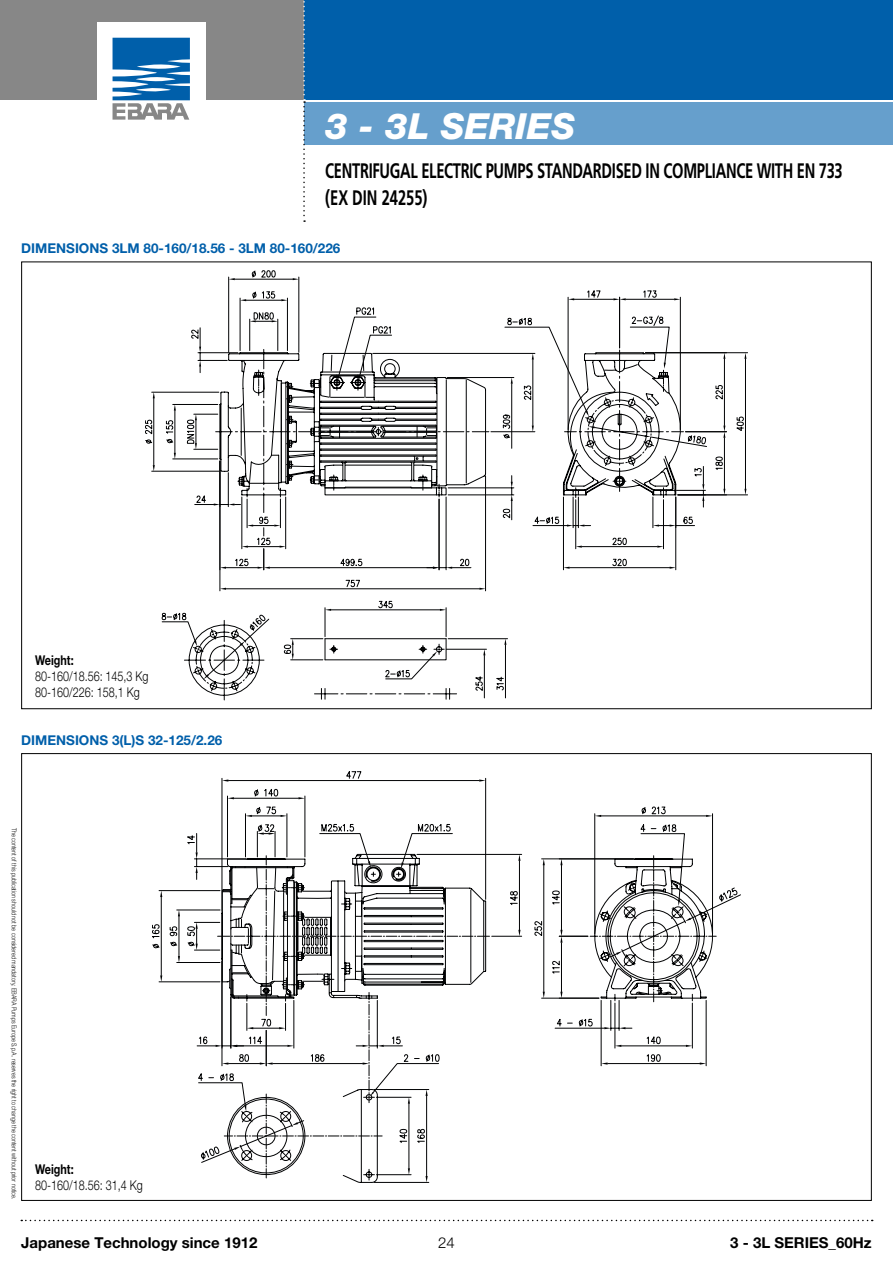
<style>
.page{position:relative;width:893px;height:1263px;background:#fff}
.page>*{position:absolute;margin:0;border:0;box-sizing:border-box;transform-origin:0 0}
.t1{font:italic 800 36px "Helvetica Neue";color:#fff}
.t2{font:700 21px/27px "Frutiger";letter-spacing:-.02em;color:#000;scale:.7 1}
.t3{font:700 15px "Helvetica Neue";color:#000}
.t4{font:300 15px "Helvetica Neue";color:#000}
.t5{font:700 13.5px "Helvetica Neue";color:#005faa}
.t6{font:300 13.5px/16.2px "Helvetica Neue";color:#000;scale:.8 1}
.t7{font:700 13.5px "Helvetica Neue";color:#000;scale:.8 1}
.t8{font:300 6.75px "Helvetica Neue";color:#000;scale:.8 1}
</style>
<div class="page">
<div style="left:304px;top:0;width:589px;height:100px;background:#005faa"></div>
<div style="left:304px;top:102px;width:589px;height:43px;background:#669fcc"></div>
<div style="left:0;top:0;width:304px;height:100px;background:#878787"></div>
<svg style="left:303px;top:1px;width:2px;height:221px"></svg>
<div style="left:97px;top:22px;width:108px;height:113px;background:#fff"></div>
<svg style="left:113px;top:38px;width:77px;height:82px"></svg>
<svg style="left:21px;top:1220px;width:852px;height:1px"></svg>
<svg style="left:145px;top:271px;width:603px;height:427px"></svg>
<svg style="left:152px;top:771px;width:335px;height:411px"></svg>
<svg style="left:373px;top:824px;width:229px;height:269px"></svg>
<svg style="left:535px;top:806px;width:206px;height:260px"></svg>
<h1 class="t1" style="left:325px;top:105px;width:252px">3 - 3L SERIES</h1>
<h2 class="t2" style="left:325px;top:157px;width:741px">CENTRIFUGAL ELECTRIC PUMPS STANDARDISED IN COMPLIANCE WITH EN 733 (EX DIN 24255)</h2>
<h3 class="t5" style="left:21px;top:240px;width:321px">DIMENSIONS 3LM 80-160/18.56 - 3LM 80-160/226</h3>
<h3 class="t7" style="left:35px;top:651px;width:50px">Weight:</h3>
<h3 class="t6" style="left:35px;top:668px;width:143px">80-160/18.56: 145,3 Kg<br>80-160/226: 158,1 Kg</h3>
<h3 class="t5" style="left:21px;top:731px;width:203px">DIMENSIONS 3(L)S 32-125/2.26</h3>
<p class="t8" style="left:18px;top:828px;width:466px;rotate:90deg">The content of this publication should not be considered mandatory. EBARA Pumps Europe S.p.A. reserves the right to change the content without prior notice.</p>
<h3 class="t7" style="left:35px;top:1161px;width:50px">Weight:</h3>
<h3 class="t6" style="left:35px;top:1177px;width:136px">80-160/18.56: 31,4 Kg</h3>
<h3 class="t3" style="left:21px;top:1233px;width:238px">Japanese Technology since 1912</h3>
<h3 class="t4" style="left:438px;top:1233px;width:18px">24</h3>
<h3 class="t3" style="left:730px;top:1233px;width:143px">3 - 3L SERIES_60Hz</h3>
</div>
